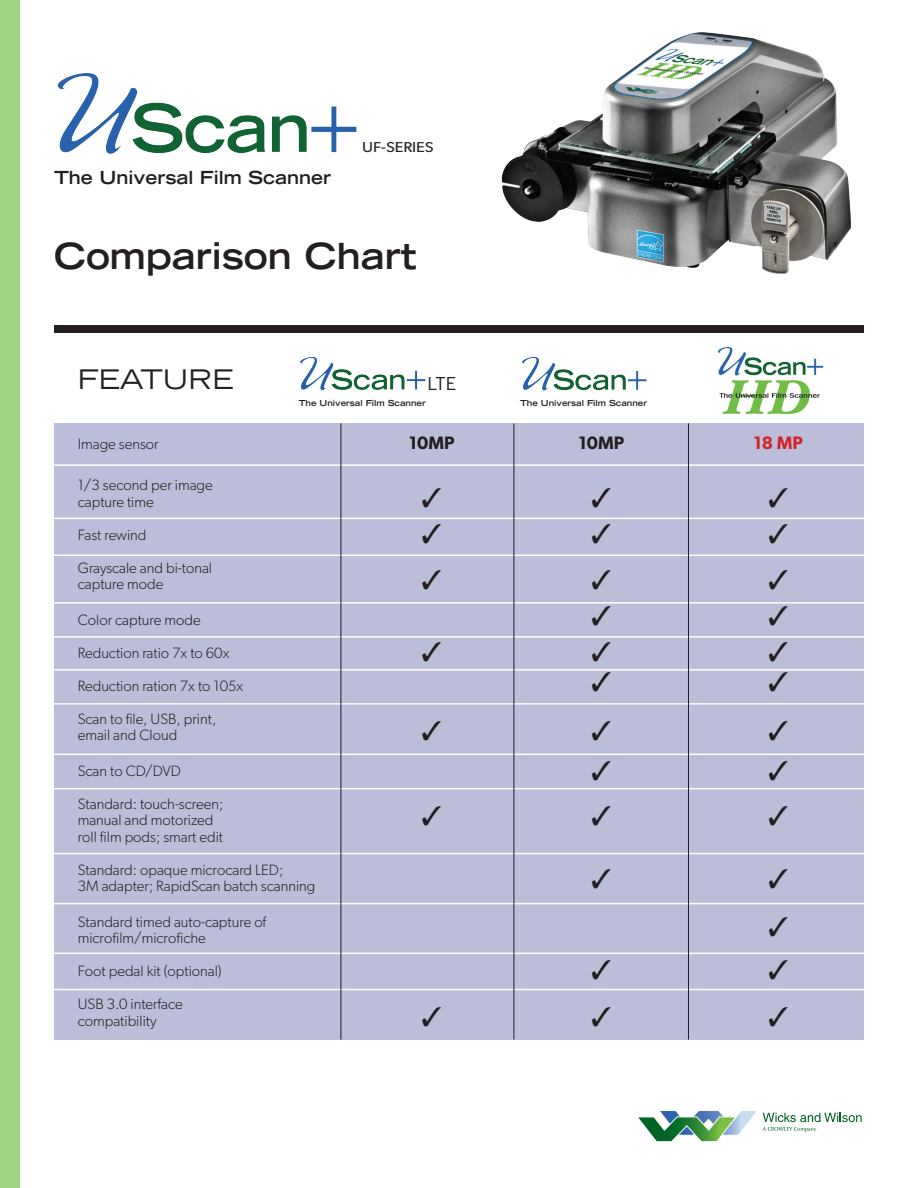
<style>
.page{position:relative;width:918px;height:1188px;background:#fff}
.page>*{position:absolute;margin:0;border:0;box-sizing:border-box;transform-origin:0 0}
.t1{font:700 expanded 36px "Trade Gothic LH";color:#231f20}
.t2{font:expanded 27px "Trade Gothic LH";color:#231f20}
.t3{font:700 expanded 18px "Trade Gothic LH";color:#231f20}
.t4{font:600 18px "Gibson";color:#231f20}
.t5{font:600 18px "Gibson";color:#d1232a}
.t6{font:18px "Trade Gothic";color:#231f20}
.t7{font:300 15px/16.5px "Gibson";color:#231f20}
.t8{font:14.4px "Gibson";letter-spacing:-.005em;color:#231f20;scale:1.15 1}
.t9{font:700 expanded 8.25px "Trade Gothic LH";color:#231f20}
</style>
<div class="page">
<div style="left:54px;top:423px;width:810px;height:617px;background:#bcbdd9"></div>
<div style="left:0;top:0;width:20px;height:1188px;background:#a0d482"></div>
<img style="left:501px;top:32px;width:351px;height:242px">
<svg style="left:638px;top:1111px;width:224px;height:31px"></svg>
<div style="left:54px;top:325px;width:810px;height:8px;background:#231f20"></div>
<img style="left:718px;top:347px;width:106px;height:67px">
<img style="left:300px;top:357px;width:126px;height:34px">
<img style="left:522px;top:356px;width:125px;height:35px">
<hr style="left:43px;top:464px;width:832px;height:2px;background:#fff">
<hr style="left:45px;top:518px;width:841px;height:1px;background:#fff">
<hr style="left:45px;top:554px;width:832px;height:2px;background:#fff">
<hr style="left:43px;top:602px;width:832px;height:2px;background:#fff">
<hr style="left:43px;top:636px;width:832px;height:2px;background:#fff">
<hr style="left:45px;top:669px;width:832px;height:2px;background:#fff">
<hr style="left:45px;top:703px;width:832px;height:2px;background:#fff">
<hr style="left:47px;top:754px;width:831px;height:1px;background:#fff">
<hr style="left:47px;top:788px;width:831px;height:1px;background:#fff">
<hr style="left:47px;top:853px;width:831px;height:1px;background:#fff">
<hr style="left:43px;top:903px;width:832px;height:1px;background:#fff">
<hr style="left:47px;top:953px;width:831px;height:1px;background:#fff">
<hr style="left:47px;top:989px;width:831px;height:1px;background:#fff">
<hr style="left:341px;top:423px;width:1px;height:617px;background:#231f20">
<hr style="left:514px;top:423px;width:1px;height:616px;background:#231f20">
<hr style="left:688px;top:423px;width:1px;height:616px;background:#231f20">
<img style="left:57px;top:73px;width:300px;height:81px">
<p class="t3" style="left:54px;top:166px;width:279px">The Universal Film Scanner</p>
<p class="t8" style="left:362px;top:139px;width:64px">UF-SERIES</p>
<h1 class="t1" style="left:54px;top:233px;width:364px">Comparison Chart</h1>
<h2 class="t2" style="left:78px;top:361px;width:157px">FEATURE</h2>
<p class="t6" style="left:427px;top:372px;width:31px">LTE</p>
<p class="t9" style="left:299px;top:398px;width:129px">The Universal Film Scanner</p>
<p class="t9" style="left:520px;top:398px;width:129px">The Universal Film Scanner</p>
<p class="t7" style="left:78px;top:435px;width:82px">Image sensor</p>
<p class="t4" style="left:409px;top:432px;width:47px">10MP</p>
<p class="t4" style="left:578px;top:432px;width:47px">10MP</p>
<p class="t5" style="left:754px;top:432px;width:51px">18 MP</p>
<p class="t7" style="left:78px;top:477px;width:137px">1/3 second per image capture time</p>
<p class="t7" style="left:78px;top:526px;width:70px">Fast rewind</p>
<p class="t7" style="left:78px;top:559px;width:136px">Grayscale and bi-tonal capture mode</p>
<p class="t7" style="left:78px;top:611px;width:125px">Color capture mode</p>
<p class="t7" style="left:78px;top:644px;width:153px">Reduction ratio 7x to 60x</p>
<p class="t7" style="left:78px;top:677px;width:167px">Reduction ration 7x to 105x</p>
<p class="t7" style="left:78px;top:710px;width:140px">Scan to file, USB, print, email and Cloud</p>
<p class="t7" style="left:78px;top:762px;width:105px">Scan to CD/DVD</p>
<p class="t7" style="left:78px;top:795px;width:147px">Standard: touch-screen; manual and motorized</p>
<p class="t7" style="left:78px;top:828px;width:147px">roll film pods; smart edit</p>
<p class="t7" style="left:78px;top:861px;width:239px">Standard: opaque microcard LED;<br>3M adapter; RapidScan batch scanning</p>
<p class="t7" style="left:78px;top:913px;width:190px">Standard timed auto-capture of microfilm/microfiche</p>
<p class="t7" style="left:78px;top:963px;width:145px">Foot pedal kit (optional)</p>
<p class="t7" style="left:78px;top:996px;width:106px">USB 3.0 interface compatibility</p>
</div>
